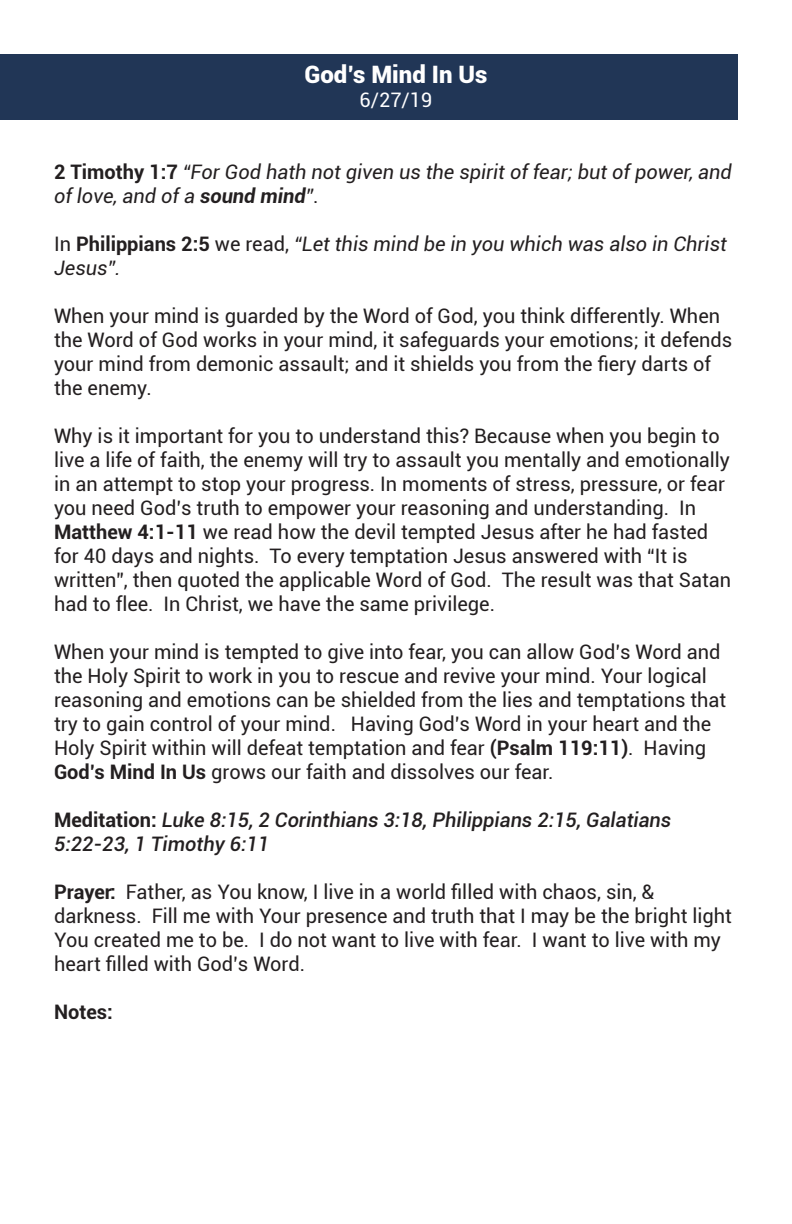
<style>
.page{position:relative;width:792px;height:1224px;background:#fff}
.page>*{position:absolute;margin:0;border:0;box-sizing:border-box;transform-origin:0 0}
.t1{font:900 24px "Roboto";color:#fff}
.t2{font:20px/24px "Roboto";color:#231f20}
.t3{font:italic 20px/24px "Roboto";color:#231f20}
.t4{font:italic 500 20px/24px "Roboto";color:#231f20}
.t5{font:20px "Roboto";color:#fff}
.t6{font:700 20px "Roboto";color:#231f20}
.s1{font-weight:700;font-style:normal}
.s2{font-weight:700}
.s3{font-style:normal}
</style>
<div class="page">
<div style="left:0;top:54px;width:737px;height:66px;background:#213656"></div>
<p class="t1" style="left:305px;top:58px;width:184px">God’s Mind In Us</p>
<p class="t5" style="left:360px;top:86px;width:74px">6/27/19</p>
<p class="t3" style="left:54px;top:159px;width:679px"><span class="s1">2 Timothy 1:7</span> “For God hath not given us the spirit of fear; but of power, and of love, and of a <span class="s2">sound mind</span>”<span class="s3">.</span></p>
<p class="t3" style="left:54px;top:231px;width:674px"><span class="s3">In</span> <span class="s1">Philippians 2:5</span> <span class="s3">we read,</span> “Let this mind be in you which was also in Christ<br>Jesus”.</p>
<p class="t2" style="left:54px;top:303px;width:680px">When your mind is guarded by the Word of God, you think differently. When the Word of God works in your mind, it safeguards your emotions; it defends your mind from demonic assault; and it shields you from the fiery darts of the enemy.</p>
<p class="t2" style="left:54px;top:423px;width:679px">Why is it important for you to understand this? Because when you begin to live a life of faith, the enemy will try to assault you mentally and emotionally in an attempt to stop your progress. In moments of stress, pressure, or fear you need God’s truth to empower your reasoning and understanding. In <span class="s2">Matthew 4:1-11</span> we read how the devil tempted Jesus after he had fasted for 40 days and nights. To every temptation Jesus answered with “It is written”, then quoted the applicable Word of God. The result was that Satan had to flee. In Christ, we have the same privilege.</p>
<p class="t2" style="left:54px;top:639px;width:674px">When your mind is tempted to give into fear, you can allow God’s Word and the Holy Spirit to work in you to rescue and revive your mind. Your logical reasoning and emotions can be shielded from the lies and temptations that try to gain control of your mind. Having God’s Word in your heart and the Holy Spirit within will defeat temptation and fear <span class="s2">(Psalm 119:11)</span>. Having <span class="s2">God’s Mind In Us</span> grows our faith and dissolves our fear.</p>
<p class="t4" style="left:54px;top:807px;width:619px"><span class="s1">Meditation:</span> Luke 8:15, 2 Corinthians 3:18, Philippians 2:15, Galatians<br>5:22-23, 1 Timothy 6:11</p>
<p class="t2" style="left:54px;top:879px;width:679px"><span class="s2">Prayer:</span> Father, as You know, I live in a world filled with chaos, sin, &amp; darkness. Fill me with Your presence and truth that I may be the bright light You created me to be. I do not want to live with fear. I want to live with my heart filled with God’s Word.</p>
<p class="t6" style="left:54px;top:998px;width:60px">Notes:</p>
</div>
